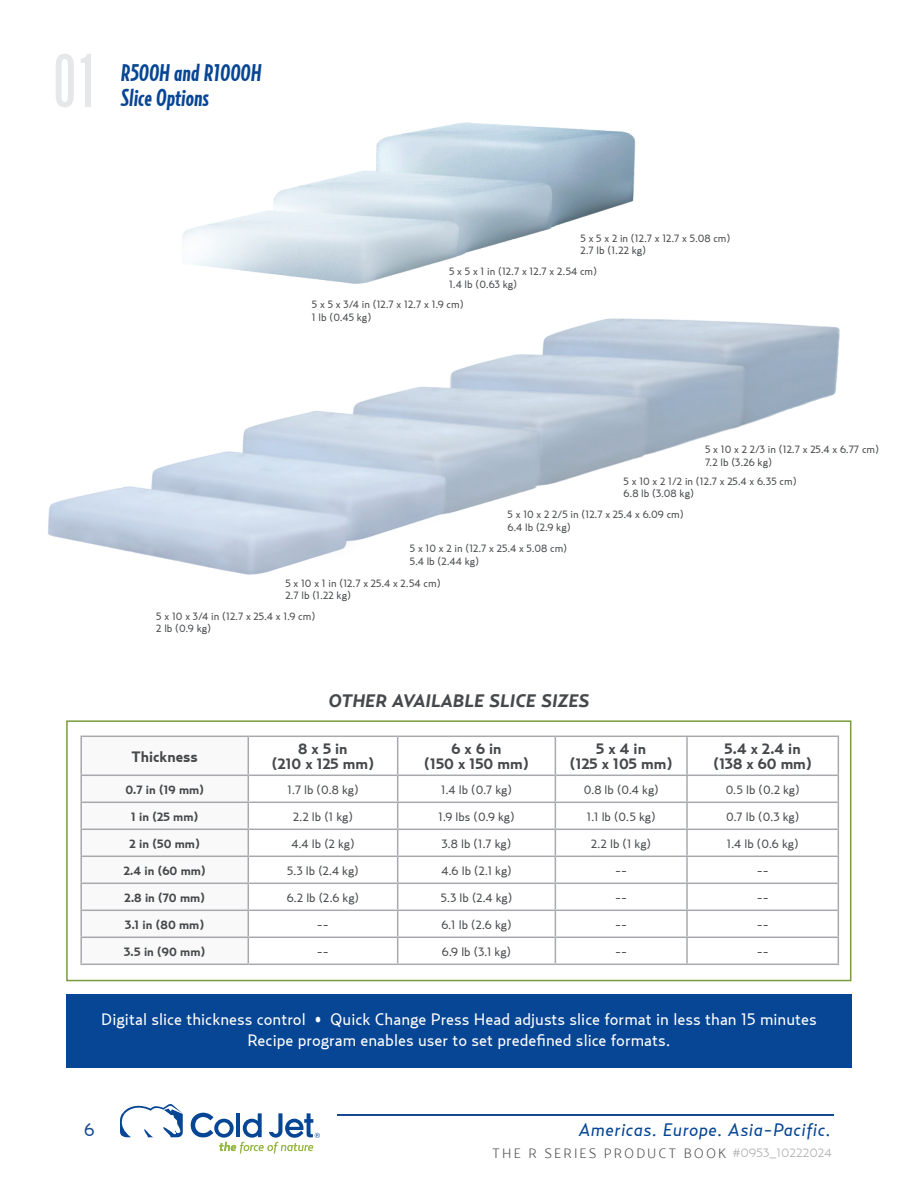
<style>
.page{position:relative;width:918px;height:1188px;background:#fff}
.page>*{position:absolute;margin:0;border:0;box-sizing:border-box;transform-origin:0 0}
.t1{font:72px "Grotesque MT Std Extra Cond";color:#e6e7e9}
.t2{font:italic 700 24px "Relay Comp";color:#074694}
.t3{font:italic 18px "Relay";letter-spacing:.025em;color:#074694}
.t4{font:italic 700 18px "Relay";color:#46494b}
.t5{font:18px "Relay";color:#164892}
.t6{font:16.5px/21px "Relay";color:#fff;text-align:center}
.t7{font:700 15px "Relay";color:#46494b}
.t8{font:300 13.5px "Relay";letter-spacing:.15em;color:#4b4c4d}
.t9{font:12px "Relay";color:#46494b}
.t10{font:700 12px "Relay";color:#46494b}
.t11{font:10.5px "Relay";color:#46494b}
.s1{font-family:"Relay Wide";font-size:12px;color:#a8a9ad}
</style>
<div class="page">
<svg style="left:120px;top:1104px;width:63px;height:33px"></svg>
<svg style="left:191px;top:1113px;width:129px;height:40px"></svg>
<hr style="left:338px;top:1115px;width:496px;height:1px;background:#164892">
<img style="left:48px;top:318px;width:792px;height:257px">
<div style="left:66px;top:720px;width:785px;height:261px;border:2px solid #789b3d"></div>
<hr style="left:80px;top:736px;width:168px;height:1px;background:#a8a9ad">
<hr style="left:80px;top:737px;width:2px;height:38px;background:#a8a9ad">
<hr style="left:248px;top:736px;width:150px;height:1px;background:#a8a9ad">
<hr style="left:398px;top:736px;width:157px;height:1px;background:#a8a9ad">
<hr style="left:397px;top:737px;width:1px;height:38px;background:#a8a9ad">
<hr style="left:555px;top:736px;width:132px;height:1px;background:#a8a9ad">
<hr style="left:555px;top:737px;width:1px;height:38px;background:#a8a9ad">
<hr style="left:687px;top:736px;width:152px;height:1px;background:#a8a9ad">
<hr style="left:686px;top:737px;width:2px;height:38px;background:#a8a9ad">
<hr style="left:838px;top:737px;width:1px;height:38px;background:#a8a9ad">
<hr style="left:80px;top:775px;width:168px;height:1px;background:#a8a9ad">
<hr style="left:80px;top:776px;width:2px;height:26px;background:#a8a9ad">
<hr style="left:248px;top:775px;width:150px;height:1px;background:#a8a9ad">
<hr style="left:398px;top:775px;width:157px;height:1px;background:#a8a9ad">
<hr style="left:555px;top:775px;width:132px;height:1px;background:#a8a9ad">
<hr style="left:687px;top:775px;width:152px;height:1px;background:#a8a9ad">
<hr style="left:686px;top:776px;width:2px;height:26px;background:#a8a9ad">
<hr style="left:80px;top:802px;width:168px;height:1px;background:#a8a9ad">
<hr style="left:80px;top:803px;width:2px;height:26px;background:#a8a9ad">
<hr style="left:248px;top:802px;width:150px;height:1px;background:#a8a9ad">
<hr style="left:398px;top:802px;width:157px;height:1px;background:#a8a9ad">
<hr style="left:555px;top:802px;width:132px;height:1px;background:#a8a9ad">
<hr style="left:687px;top:802px;width:152px;height:1px;background:#a8a9ad">
<hr style="left:686px;top:803px;width:2px;height:26px;background:#a8a9ad">
<hr style="left:80px;top:829px;width:168px;height:1px;background:#a8a9ad">
<hr style="left:80px;top:830px;width:2px;height:26px;background:#a8a9ad">
<hr style="left:248px;top:829px;width:150px;height:1px;background:#a8a9ad">
<hr style="left:398px;top:829px;width:157px;height:1px;background:#a8a9ad">
<hr style="left:555px;top:829px;width:132px;height:1px;background:#a8a9ad">
<hr style="left:687px;top:829px;width:152px;height:1px;background:#a8a9ad">
<hr style="left:686px;top:830px;width:2px;height:26px;background:#a8a9ad">
<hr style="left:80px;top:856px;width:168px;height:1px;background:#a8a9ad">
<hr style="left:80px;top:857px;width:2px;height:26px;background:#a8a9ad">
<hr style="left:248px;top:856px;width:150px;height:1px;background:#a8a9ad">
<hr style="left:398px;top:856px;width:157px;height:1px;background:#a8a9ad">
<hr style="left:555px;top:856px;width:132px;height:1px;background:#a8a9ad">
<hr style="left:687px;top:856px;width:152px;height:1px;background:#a8a9ad">
<hr style="left:686px;top:857px;width:2px;height:26px;background:#a8a9ad">
<hr style="left:80px;top:883px;width:168px;height:1px;background:#a8a9ad">
<hr style="left:80px;top:884px;width:2px;height:26px;background:#a8a9ad">
<hr style="left:248px;top:883px;width:150px;height:1px;background:#a8a9ad">
<hr style="left:398px;top:883px;width:157px;height:1px;background:#a8a9ad">
<hr style="left:555px;top:883px;width:132px;height:1px;background:#a8a9ad">
<hr style="left:687px;top:883px;width:152px;height:1px;background:#a8a9ad">
<hr style="left:686px;top:884px;width:2px;height:26px;background:#a8a9ad">
<hr style="left:80px;top:910px;width:168px;height:1px;background:#a8a9ad">
<hr style="left:80px;top:911px;width:2px;height:26px;background:#a8a9ad">
<hr style="left:248px;top:910px;width:150px;height:1px;background:#a8a9ad">
<hr style="left:398px;top:910px;width:157px;height:1px;background:#a8a9ad">
<hr style="left:555px;top:910px;width:132px;height:1px;background:#a8a9ad">
<hr style="left:687px;top:910px;width:152px;height:1px;background:#a8a9ad">
<hr style="left:686px;top:911px;width:2px;height:26px;background:#a8a9ad">
<hr style="left:80px;top:937px;width:168px;height:1px;background:#a8a9ad">
<hr style="left:80px;top:938px;width:2px;height:26px;background:#a8a9ad">
<hr style="left:248px;top:937px;width:150px;height:1px;background:#a8a9ad">
<svg style="left:81px;top:736px;width:168px;height:228px"></svg>
<hr style="left:398px;top:937px;width:157px;height:1px;background:#a8a9ad">
<svg style="left:397px;top:776px;width:1px;height:188px"></svg>
<hr style="left:555px;top:937px;width:132px;height:1px;background:#a8a9ad">
<svg style="left:555px;top:776px;width:1px;height:188px"></svg>
<hr style="left:687px;top:937px;width:152px;height:1px;background:#a8a9ad">
<hr style="left:686px;top:938px;width:2px;height:26px;background:#a8a9ad">
<svg style="left:838px;top:776px;width:1px;height:188px"></svg>
<hr style="left:80px;top:964px;width:168px;height:1px;background:#a8a9ad">
<hr style="left:248px;top:964px;width:150px;height:1px;background:#a8a9ad">
<hr style="left:398px;top:964px;width:157px;height:1px;background:#a8a9ad">
<hr style="left:555px;top:964px;width:132px;height:1px;background:#a8a9ad">
<hr style="left:687px;top:964px;width:152px;height:1px;background:#a8a9ad">
<div style="left:66px;top:995px;width:786px;height:73px;background:#074694"></div>
<img style="left:182px;top:122px;width:454px;height:162px">
<p class="t1" style="left:53px;top:38px;width:47px">01</p>
<p class="t2" style="left:121px;top:58px;width:142px">R500H and R1000H</p>
<p class="t2" style="left:121px;top:84px;width:90px">Slice Options</p>
<p class="t11" style="left:580px;top:232px;width:152px">5 x 5 x 2 in (12.7 x 12.7 x 5.08 cm)</p>
<p class="t11" style="left:580px;top:244px;width:67px">2.7 lb (1.22 kg)</p>
<p class="t11" style="left:449px;top:265px;width:149px">5 x 5 x 1 in (12.7 x 12.7 x 2.54 cm)</p>
<p class="t11" style="left:449px;top:278px;width:70px">1.4 lb (0.63 kg)</p>
<p class="t11" style="left:312px;top:299px;width:153px">5 x 5 x 3/4 in (12.7 x 12.7 x 1.9 cm)</p>
<p class="t11" style="left:312px;top:311px;width:61px">1 lb (0.45 kg)</p>
<p class="t11" style="left:705px;top:443px;width:175px">5 x 10 x 2 2/3 in (12.7 x 25.4 x 6.77 cm)</p>
<p class="t11" style="left:705px;top:456px;width:68px">7.2 lb (3.26 kg)</p>
<p class="t11" style="left:624px;top:475px;width:175px">5 x 10 x 2 1/2 in (12.7 x 25.4 x 6.35 cm)</p>
<p class="t11" style="left:624px;top:487px;width:72px">6.8 lb (3.08 kg)</p>
<p class="t11" style="left:508px;top:508px;width:178px">5 x 10 x 2 2/5 in (12.7 x 25.4 x 6.09 cm)</p>
<p class="t11" style="left:508px;top:521px;width:65px">6.4 lb (2.9 kg)</p>
<p class="t11" style="left:410px;top:542px;width:159px">5 x 10 x 2 in (12.7 x 25.4 x 5.08 cm)</p>
<p class="t11" style="left:410px;top:555px;width:71px">5.4 lb (2.44 kg)</p>
<p class="t11" style="left:285px;top:577px;width:157px">5 x 10 x 1 in (12.7 x 25.4 x 2.54 cm)</p>
<p class="t11" style="left:285px;top:590px;width:67px">2.7 lb (1.22 kg)</p>
<p class="t11" style="left:156px;top:610px;width:160px">5 x 10 x 3/4 in (12.7 x 25.4 x 1.9 cm)</p>
<p class="t11" style="left:156px;top:623px;width:56px">2 lb (0.9 kg)</p>
<p class="t4" style="left:329px;top:691px;width:262px">OTHER AVAILABLE SLICE SIZES</p>
<p class="t7" style="left:132px;top:748px;width:68px">Thickness</p>
<p class="t7" style="left:298px;top:740px;width:51px">8 x 5 in</p>
<p class="t7" style="left:272px;top:755px;width:104px">(210 x 125 mm)</p>
<p class="t7" style="left:452px;top:740px;width:51px">6 x 6 in</p>
<p class="t7" style="left:424px;top:755px;width:106px">(150 x 150 mm)</p>
<p class="t7" style="left:596px;top:740px;width:51px">5 x 4 in</p>
<p class="t7" style="left:570px;top:755px;width:104px">(125 x 105 mm)</p>
<p class="t7" style="left:725px;top:740px;width:78px">5.4 x 2.4 in</p>
<p class="t7" style="left:713px;top:755px;width:100px">(138 x 60 mm)</p>
<p class="t10" style="left:125px;top:782px;width:80px">0.7 in (19 mm)</p>
<p class="t9" style="left:287px;top:782px;width:73px">1.7 lb (0.8 kg)</p>
<p class="t9" style="left:441px;top:782px;width:72px">1.4 lb (0.7 kg)</p>
<p class="t9" style="left:584px;top:782px;width:76px">0.8 lb (0.4 kg)</p>
<p class="t9" style="left:726px;top:782px;width:76px">0.5 lb (0.2 kg)</p>
<p class="t10" style="left:131px;top:809px;width:69px">1 in (25 mm)</p>
<p class="t9" style="left:293px;top:809px;width:61px">2.2 lb (1 kg)</p>
<p class="t9" style="left:438px;top:809px;width:78px">1.9 lbs (0.9 kg)</p>
<p class="t9" style="left:587px;top:809px;width:70px">1.1 lb (0.5 kg)</p>
<p class="t9" style="left:726px;top:809px;width:75px">0.7 lb (0.3 kg)</p>
<p class="t10" style="left:130px;top:836px;width:72px">2 in (50 mm)</p>
<p class="t9" style="left:291px;top:836px;width:65px">4.4 lb (2 kg)</p>
<p class="t9" style="left:442px;top:836px;width:71px">3.8 lb (1.7 kg)</p>
<p class="t9" style="left:591px;top:836px;width:61px">2.2 lb (1 kg)</p>
<p class="t9" style="left:727px;top:836px;width:73px">1.4 lb (0.6 kg)</p>
<p class="t10" style="left:124px;top:863px;width:84px">2.4 in (60 mm)</p>
<p class="t9" style="left:287px;top:863px;width:73px">5.3 lb (2.4 kg)</p>
<p class="t9" style="left:441px;top:863px;width:72px">4.6 lb (2.1 kg)</p>
<p class="t9" style="left:615px;top:863px;width:13px">--</p>
<p class="t9" style="left:757px;top:863px;width:14px">--</p>
<p class="t10" style="left:124px;top:890px;width:82px">2.8 in (70 mm)</p>
<p class="t9" style="left:287px;top:890px;width:74px">6.2 lb (2.6 kg)</p>
<p class="t9" style="left:441px;top:890px;width:73px">5.3 lb (2.4 kg)</p>
<p class="t9" style="left:615px;top:890px;width:13px">--</p>
<p class="t9" style="left:757px;top:890px;width:14px">--</p>
<p class="t10" style="left:125px;top:917px;width:80px">3.1 in (80 mm)</p>
<p class="t9" style="left:317px;top:917px;width:13px">--</p>
<p class="t9" style="left:442px;top:917px;width:71px">6.1 lb (2.6 kg)</p>
<p class="t9" style="left:615px;top:917px;width:13px">--</p>
<p class="t9" style="left:757px;top:917px;width:14px">--</p>
<p class="t10" style="left:124px;top:944px;width:83px">3.5 in (90 mm)</p>
<p class="t9" style="left:317px;top:944px;width:13px">--</p>
<p class="t9" style="left:442px;top:944px;width:71px">6.9 lb (3.1 kg)</p>
<p class="t9" style="left:615px;top:944px;width:13px">--</p>
<p class="t9" style="left:757px;top:944px;width:14px">--</p>
<p class="t6" style="left:101px;top:1008px;width:717px">Digital slice thickness control • Quick Change Press Head adjusts slice format in less than 15 minutes<br>Recipe program enables user to set predefined slice formats.</p>
<h3 class="t5" style="left:84px;top:1119px;width:12px">6</h3>
<h3 class="t3" style="left:579px;top:1119px;width:254px">Americas. Europe. Asia-Pacific.</h3>
<p class="t8" style="left:492px;top:1145px;width:341px">THE R SERIES PRODUCT BOOK <span class="s1">#0953_10222024</span></p>
</div>
